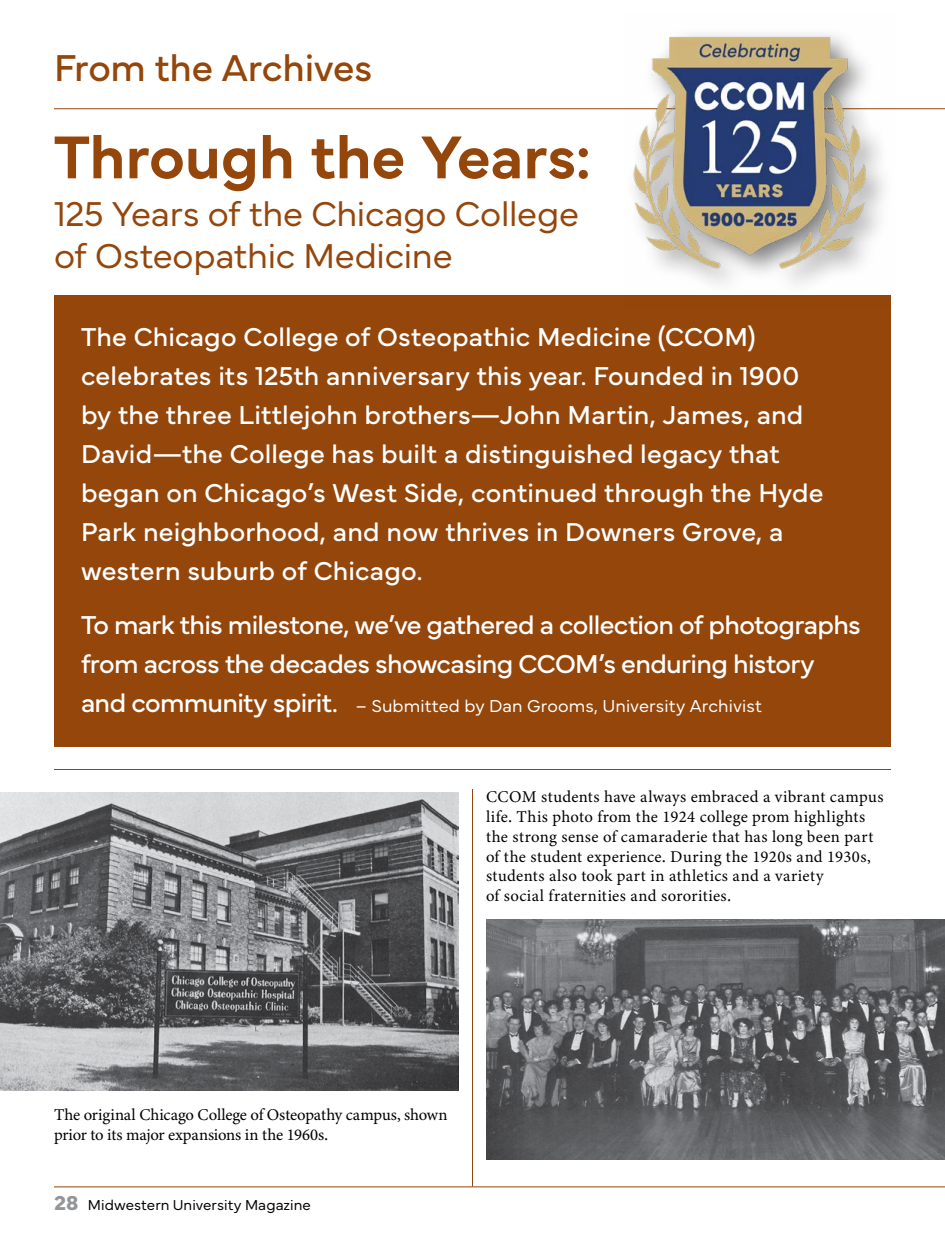
<style>
.page{position:relative;width:945px;height:1242px;background:#fff}
.page>*{position:absolute;margin:0;border:0;box-sizing:border-box;transform-origin:0 0}
.t1{font:600 63px "Mundial";letter-spacing:-.01em;color:#94460b}
.t2{font:39px "Mundial";letter-spacing:-.01em;color:#94460b}
.t3{font:300 36px/41.4px "Mundial";letter-spacing:-.01em;color:#94460b}
.t4{font:27px/39px "Mundial";color:#fff}
.t5{font:27px/39px "Mundial";letter-spacing:-.025em;color:#fff}
.t6{font:300 18px "Mundial";letter-spacing:.005em;color:#fff}
.t7{font:16.5px/19.8px "Minion Variable Concept";letter-spacing:.015em;color:#000}
.t8{font:16.5px/19.8px "Minion Variable Concept";letter-spacing:-.015em;color:#000}
.t9{font:300 15px "Mundial";letter-spacing:.005em;color:#000}
.s1{font-weight:400;font-size:27px}
.s2{font-weight:700;font-size:21px;color:#939598}
</style>
<div class="page">
<hr style="left:54px;top:108px;width:891px;height:1px;background:#94460b">
<div style="left:54px;top:295px;width:837px;height:452px;background:#94460b"></div>
<img style="left:486px;top:920px;width:459px;height:240px">
<hr style="left:54px;top:769px;width:837px;height:1px;background:#94460b">
<hr style="left:54px;top:1186px;width:891px;height:1px;background:#94460b">
<hr style="left:472px;top:789px;width:1px;height:397px;background:#94460b">
<img style="left:0;top:792px;width:459px;height:298px">
<img style="left:623px;top:33px;width:272px;height:252px">
<h2 class="t2" style="left:54px;top:37px;width:320px">From the Archives</h2>
<h1 class="t1" style="left:54px;top:108px;width:539px">Through the Years:</h1>
<h3 class="t3" style="left:54px;top:190px;width:527px">125 Years of the Chicago College of Osteopathic Medicine</h3>
<p class="t4" style="left:81px;top:315px;width:744px">The Chicago College of Osteopathic Medicine (CCOM) celebrates its 125th anniversary this year. Founded in 1900 by the three Littlejohn brothers—John Martin, James, and David—the College has built a distinguished legacy that began on Chicago’s West Side, continued through the Hyde Park neighborhood, and now thrives in Downers Grove, a western suburb of Chicago.</p>
<p class="t5" style="left:81px;top:603px;width:782px">To mark this milestone, we’ve gathered a collection of photographs from across the decades showcasing CCOM’s enduring history</p>
<p class="t6" style="left:81px;top:692px;width:682px"><span class="s1">and community spirit.</span> – Submitted by Dan Grooms, University Archivist</p>
<p class="t7" style="left:486px;top:787px;width:399px">CCOM students have always embraced a vibrant campus life. This photo from the 1924 college prom highlights the strong sense of camaraderie that has long been part of the student experience. During the 1920s and 1930s, students also took part in athletics and a variety<br>of social fraternities and sororities.</p>
<p class="t8" style="left:54px;top:1105px;width:395px">The original Chicago College of Osteopathy campus, shown prior to its major expansions in the 1960s.</p>
<p class="t9" style="left:54px;top:1193px;width:258px"><span class="s2">28</span> Midwestern University Magazine</p>
</div>
